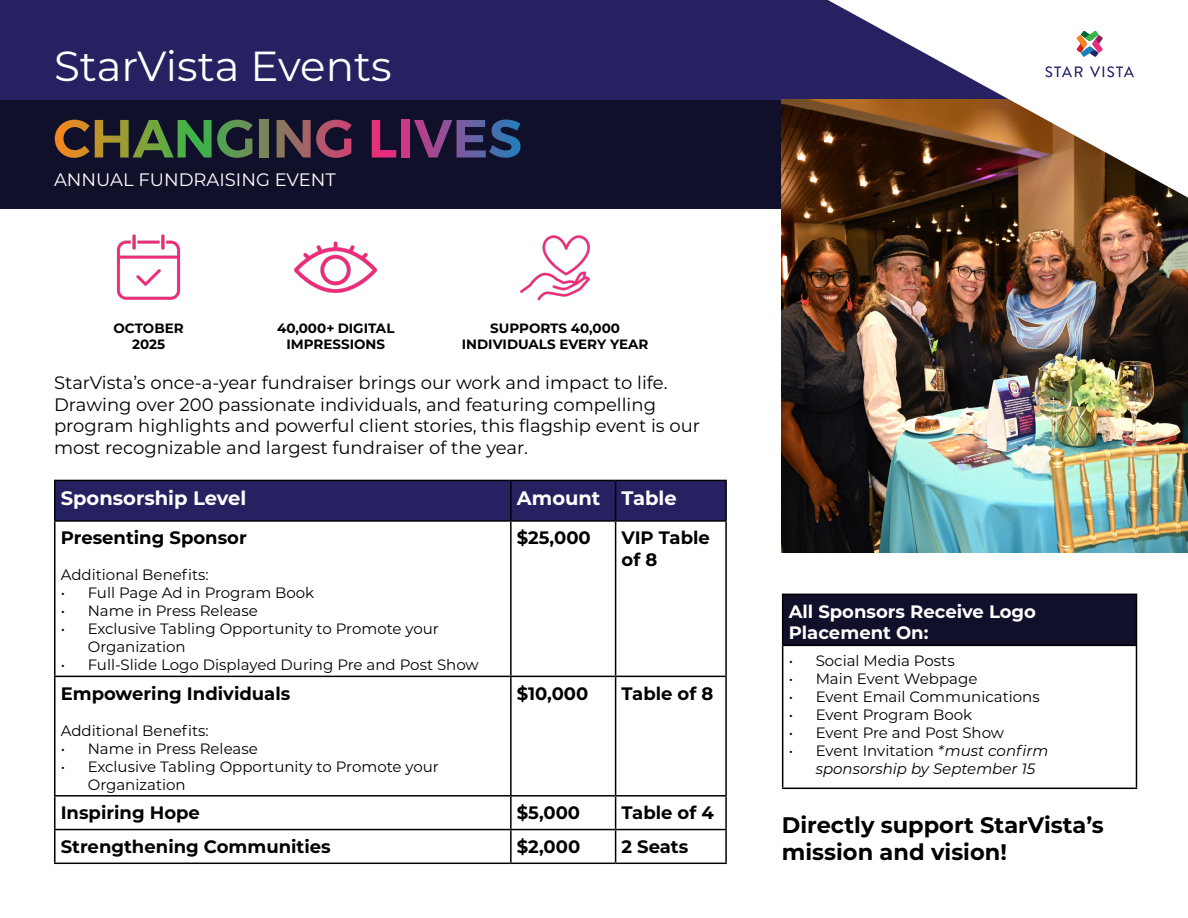
<style>
.page{position:relative;width:1188px;height:918px;background:#fff}
.page>*{position:absolute;margin:0;border:0;box-sizing:border-box;transform-origin:0 0}
.t1{font:42px "Montserrat";color:#fff}
.t2{font:700 22.5px/27px "Montserrat";color:#000}
.t3{font:700 19.5px "Montserrat";color:#fff}
.t4{font:18px/21.6px "Montserrat";color:#000}
.t5{font:700 18px/21.6px "Montserrat";color:#000}
.t6{font:700 18px/21.6px "Montserrat";color:#fff}
.t7{font:18px "Montserrat";color:#fff}
.t8{font:15px/18px "Montserrat";color:#000}
.t9{font:italic 15px/18px "Montserrat";color:#000}
.t10{font:700 13.5px/16.2px "Montserrat";color:#000;text-align:center}
.s1{font-style:normal}
</style>
<div class="page">
<div style="left:0;top:94px;width:782px;height:114px;background:#11102b"></div>
<div style="left:0;top:0;width:1188px;height:100px;background:#262262"></div>
<img style="left:782px;top:100px;width:406px;height:453px">
<svg style="left:828px;top:0;width:360px;height:198px"></svg>
<svg style="left:1045px;top:66px;width:38px;height:11px"></svg>
<svg style="left:1090px;top:66px;width:44px;height:11px"></svg>
<svg style="left:1077px;top:31px;width:26px;height:26px"></svg>
<div style="left:56px;top:481px;width:669px;height:39px;background:#262262"></div>
<hr style="left:54px;top:480px;width:457px;height:1px;background:#000">
<hr style="left:54px;top:481px;width:2px;height:39px;background:#000">
<hr style="left:511px;top:480px;width:105px;height:1px;background:#000">
<hr style="left:510px;top:481px;width:2px;height:39px;background:#000">
<hr style="left:616px;top:480px;width:111px;height:1px;background:#000">
<hr style="left:615px;top:481px;width:1px;height:39px;background:#000">
<hr style="left:725px;top:481px;width:2px;height:39px;background:#000">
<hr style="left:54px;top:520px;width:457px;height:2px;background:#000">
<hr style="left:54px;top:522px;width:2px;height:154px;background:#000">
<hr style="left:511px;top:520px;width:105px;height:2px;background:#000">
<hr style="left:510px;top:522px;width:2px;height:154px;background:#000">
<hr style="left:616px;top:520px;width:111px;height:2px;background:#000">
<hr style="left:615px;top:522px;width:1px;height:154px;background:#000">
<hr style="left:725px;top:522px;width:2px;height:154px;background:#000">
<hr style="left:54px;top:676px;width:457px;height:1px;background:#000">
<hr style="left:54px;top:677px;width:2px;height:118px;background:#000">
<hr style="left:511px;top:676px;width:105px;height:1px;background:#000">
<hr style="left:510px;top:677px;width:2px;height:118px;background:#000">
<hr style="left:616px;top:676px;width:111px;height:1px;background:#000">
<hr style="left:615px;top:677px;width:1px;height:118px;background:#000">
<hr style="left:725px;top:677px;width:2px;height:118px;background:#000">
<hr style="left:54px;top:795px;width:457px;height:2px;background:#000">
<hr style="left:54px;top:797px;width:2px;height:32px;background:#000">
<hr style="left:511px;top:795px;width:105px;height:2px;background:#000">
<hr style="left:510px;top:797px;width:2px;height:32px;background:#000">
<hr style="left:616px;top:795px;width:111px;height:2px;background:#000">
<hr style="left:615px;top:797px;width:1px;height:32px;background:#000">
<hr style="left:725px;top:797px;width:2px;height:32px;background:#000">
<hr style="left:54px;top:829px;width:457px;height:1px;background:#000">
<hr style="left:54px;top:830px;width:2px;height:33px;background:#000">
<hr style="left:511px;top:829px;width:105px;height:1px;background:#000">
<hr style="left:510px;top:830px;width:2px;height:33px;background:#000">
<hr style="left:616px;top:829px;width:111px;height:1px;background:#000">
<hr style="left:615px;top:830px;width:1px;height:33px;background:#000">
<hr style="left:725px;top:830px;width:2px;height:33px;background:#000">
<hr style="left:54px;top:863px;width:457px;height:1px;background:#000">
<hr style="left:511px;top:863px;width:105px;height:1px;background:#000">
<hr style="left:616px;top:863px;width:111px;height:1px;background:#000">
<div style="left:783px;top:594px;width:353px;height:51px;background:#11102b"></div>
<hr style="left:782px;top:594px;width:355px;height:1px;background:#000">
<hr style="left:782px;top:595px;width:1px;height:50px;background:#000">
<hr style="left:1136px;top:595px;width:1px;height:50px;background:#000">
<hr style="left:782px;top:645px;width:355px;height:1px;background:#000">
<hr style="left:782px;top:646px;width:1px;height:142px;background:#000">
<hr style="left:1136px;top:646px;width:1px;height:142px;background:#000">
<hr style="left:782px;top:788px;width:355px;height:1px;background:#000">
<img style="left:116px;top:234px;width:65px;height:66px">
<img style="left:294px;top:241px;width:84px;height:52px">
<img style="left:520px;top:235px;width:70px;height:66px">
<svg style="left:55px;top:120px;width:198px;height:38px"></svg>
<div style="left:260px;top:120px;width:8px;height:37px;background:#7a835b"></div>
<svg style="left:277px;top:120px;width:75px;height:38px"></svg>
<svg style="left:372px;top:120px;width:24px;height:37px"></svg>
<div style="left:401px;top:120px;width:9px;height:37px;background:#ce3885"></div>
<svg style="left:414px;top:120px;width:107px;height:38px"></svg>
<h1 class="t1" style="left:54px;top:37px;width:339px">StarVista Events</h1>
<p class="t7" style="left:54px;top:167px;width:283px">ANNUAL FUNDRAISING EVENT</p>
<p class="t10" style="left:114px;top:319px;width:72px">OCTOBER<br>2025</p>
<p class="t10" style="left:277px;top:319px;width:119px">40,000+ DIGITAL<br>IMPRESSIONS</p>
<p class="t10" style="left:462px;top:319px;width:188px">SUPPORTS 40,000<br>INDIVIDUALS EVERY YEAR</p>
<p class="t4" style="left:54px;top:371px;width:648px">StarVista’s once-a-year fundraiser brings our work and impact to life.<br>Drawing over 200 passionate individuals, and featuring compelling program highlights and powerful client stories, this flagship event is our most recognizable and largest fundraiser of the year.</p>
<h3 class="t3" style="left:61px;top:484px;width:187px">Sponsorship Level</h3>
<h3 class="t3" style="left:517px;top:484px;width:161px">Amount Table</h3>
<p class="t5" style="left:61px;top:526px;width:188px">Presenting Sponsor</p>
<p class="t8" style="left:61px;top:566px;width:150px">Additional Benefits:</p>
<p class="t8" style="left:61px;top:584px;width:255px">• Full Page Ad in Program Book</p>
<p class="t8" style="left:61px;top:602px;width:199px">• Name in Press Release</p>
<p class="t8" style="left:88px;top:620px;width:353px;text-indent:-27px">• Exclusive Tabling Opportunity to Promote your<br>Organization</p>
<p class="t8" style="left:61px;top:656px;width:420px">• Full-Slide Logo Displayed During Pre and Post Show</p>
<p class="t5" style="left:517px;top:526px;width:75px">$25,000</p>
<p class="t5" style="left:622px;top:526px;width:90px">VIP Table of 8</p>
<p class="t5" style="left:61px;top:682px;width:231px">Empowering Individuals</p>
<p class="t8" style="left:61px;top:721px;width:150px">Additional Benefits:</p>
<p class="t8" style="left:61px;top:739px;width:199px">• Name in Press Release</p>
<p class="t8" style="left:88px;top:757px;width:353px;text-indent:-27px">• Exclusive Tabling Opportunity to Promote your<br>Organization</p>
<p class="t5" style="left:517px;top:682px;width:73px">$10,000</p>
<p class="t5" style="left:622px;top:682px;width:93px">Table of 8</p>
<p class="t5" style="left:61px;top:801px;width:141px">Inspiring Hope</p>
<p class="t5" style="left:517px;top:801px;width:65px">$5,000</p>
<p class="t5" style="left:622px;top:801px;width:94px">Table of 4</p>
<p class="t5" style="left:61px;top:835px;width:272px">Strengthening Communities</p>
<p class="t5" style="left:517px;top:835px;width:65px">$2,000</p>
<p class="t5" style="left:622px;top:835px;width:68px">2 Seats</p>
<p class="t6" style="left:789px;top:600px;width:249px">All Sponsors Receive Logo<br>Placement On:</p>
<p class="t8" style="left:789px;top:651px;width:168px">• Social Media Posts</p>
<p class="t8" style="left:789px;top:669px;width:190px">• Main Event Webpage</p>
<p class="t8" style="left:789px;top:687px;width:253px">• Event Email Communications</p>
<p class="t8" style="left:789px;top:705px;width:185px">• Event Program Book</p>
<p class="t8" style="left:789px;top:723px;width:217px">• Event Pre and Post Show</p>
<p class="t9" style="left:816px;top:741px;width:234px;text-indent:-27px"><span class="s1">• Event Invitation</span> *must confirm sponsorship by September 15</p>
<h2 class="t2" style="left:782px;top:810px;width:323px">Directly support StarVista’s mission and vision!</h2>
</div>
